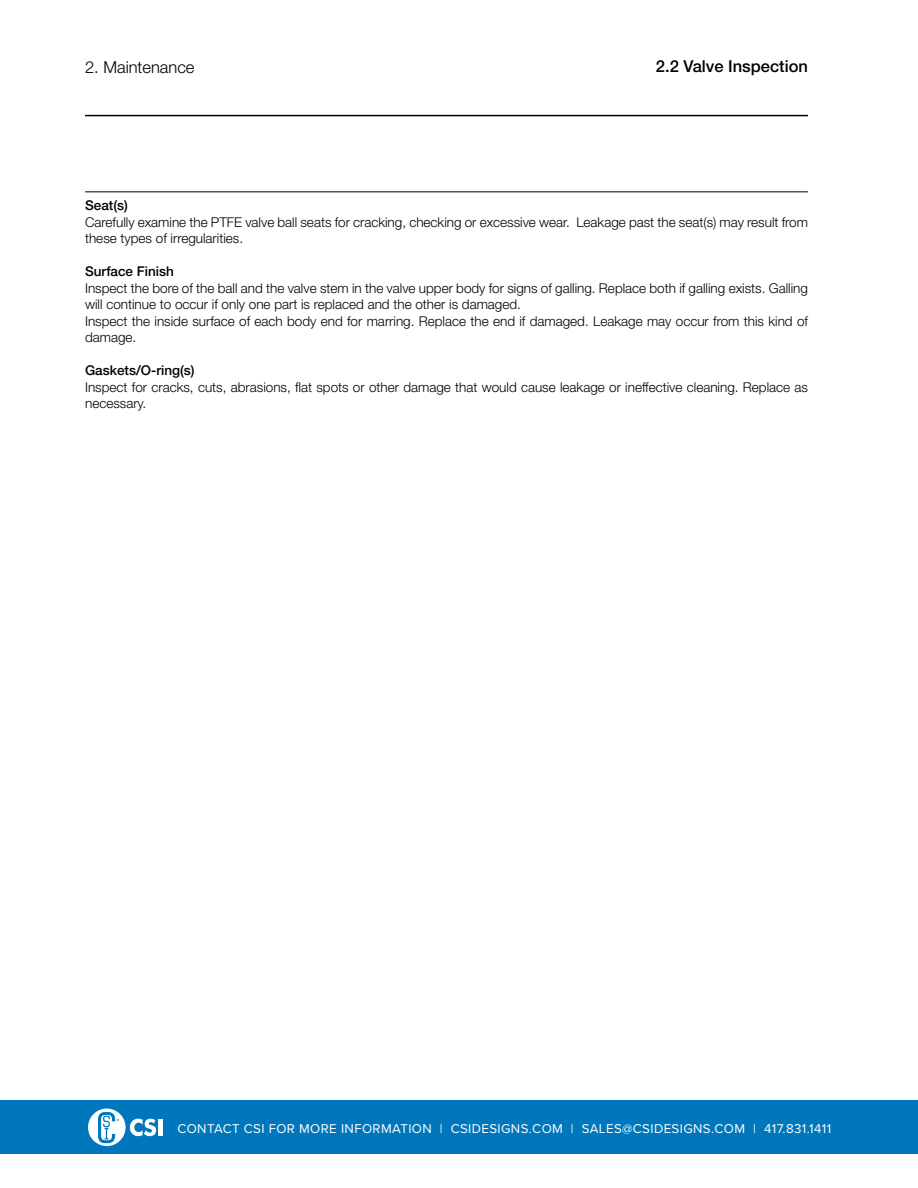
<style>
.page{position:relative;width:918px;height:1188px;background:#fff}
.page>*{position:absolute;margin:0;border:0;box-sizing:border-box;transform-origin:0 0}
.t1{font:500 16.5px "Helvetica Neue";color:#000}
.t2{font:300 16.5px "Helvetica Neue";color:#000}
.t3{font:300 13.5px/16.5px "Helvetica Neue";color:#000}
.t4{font:13.2px "Proxima Nova";letter-spacing:.03em;color:#fff}
.s1{font-weight:500}
</style>
<div class="page">
<hr style="left:85px;top:115px;width:723px;height:1px;background:#000">
<hr style="left:85px;top:191px;width:723px;height:1px;background:#000">
<div style="left:0;top:1100px;width:918px;height:54px;background:#0077bd"></div>
<svg style="left:88px;top:1109px;width:68px;height:37px"></svg>
<hr style="left:158px;top:1119px;width:4px;height:17px;background:#fff">
<p class="t2" style="left:85px;top:57px;width:111px">2. Maintenance</p>
<p class="t1" style="left:656px;top:57px;width:153px">2.2 Valve Inspection</p>
<p class="t3" style="left:85px;top:197px;width:724px"><span class="s1">Seat(s)<br></span>Carefully examine the PTFE valve ball seats for cracking, checking or excessive wear. Leakage past the seat(s) may result from these types of irregularities.</p>
<p class="t3" style="left:85px;top:263px;width:724px"><span class="s1">Surface Finish<br></span>Inspect the bore of the ball and the valve stem in the valve upper body for signs of galling. Replace both if galling exists. Galling will continue to occur if only one part is replaced and the other is damaged.<br>Inspect the inside surface of each body end for marring. Replace the end if damaged. Leakage may occur from this kind of damage.</p>
<p class="t3" style="left:85px;top:362px;width:724px"><span class="s1">Gaskets/O-ring(s)<br></span>Inspect for cracks, cuts, abrasions, flat spots or other damage that would cause leakage or ineffective cleaning. Replace as necessary.</p>
<p class="t4" style="left:177px;top:1119px;width:655px">CONTACT CSI FOR MORE INFORMATION | CSIDESIGNS.COM | SALES@CSIDESIGNS.COM | 417.831.1411</p>
</div>
